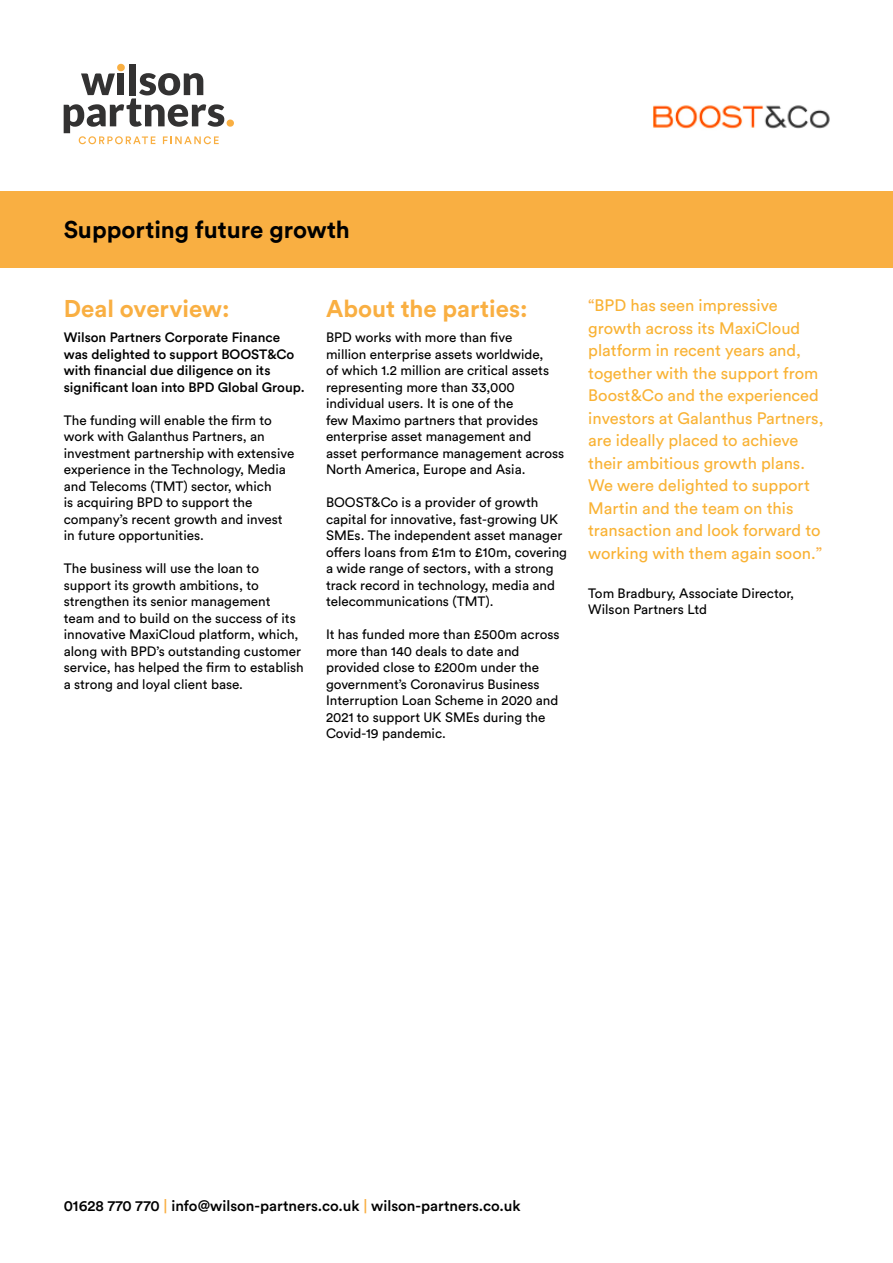
<style>
.page{position:relative;width:893px;height:1263px;background:#fff}
.page>*{position:absolute;margin:0;border:0;box-sizing:border-box;transform-origin:0 0}
.t1{font:700 24px "Circular Std";color:#f9af42}
.t2{font:700 24px "Circular Std";color:#000}
.t3{font:16.5px/22.5px "Circular Std";color:#f9b234}
.t4{font:500 15px "Circular Std";color:#000}
.t5{font:13.5px/16.5px "Circular Std";color:#000}
.t6{font:500 13.5px/16.5px "Circular Std";color:#000}
.s1{color:#f9af42}
</style>
<div class="page">
<div style="left:0;top:191px;width:893px;height:77px;background:#f9af42"></div>
<svg style="left:64px;top:64px;width:170px;height:80px"></svg>
<img style="left:653px;top:105px;width:177px;height:24px">
<h1 class="t2" style="left:64px;top:214px;width:287px">Supporting future growth</h1>
<h1 class="t1" style="left:64px;top:293px;width:167px">Deal overview:</h1>
<p class="t6" style="left:64px;top:329px;width:242px">Wilson Partners Corporate Finance was delighted to support BOOST&amp;Co with financial due diligence on its significant loan into BPD Global Group.</p>
<p class="t5" style="left:64px;top:411px;width:232px">The funding will enable the firm to work with Galanthus Partners, an investment partnership with extensive experience in the Technology, Media and Telecoms (TMT) sector, which<br>is acquiring BPD to support the company’s recent growth and invest in future opportunities.</p>
<p class="t5" style="left:64px;top:560px;width:242px">The business will use the loan to support its growth ambitions, to strengthen its senior management team and to build on the success of its innovative MaxiCloud platform, which, along with BPD’s outstanding customer service, has helped the firm to establish a strong and loyal client base.</p>
<h1 class="t1" style="left:326px;top:293px;width:203px">About the parties:</h1>
<p class="t5" style="left:326px;top:329px;width:240px">BPD works with more than five<br>million enterprise assets worldwide,<br>of which 1.2 million are critical assets representing more than 33,000 individual users. It is one of the<br>few Maximo partners that provides enterprise asset management and asset performance management across North America, Europe and Asia.</p>
<p class="t5" style="left:326px;top:494px;width:243px">BOOST&amp;Co is a provider of growth capital for innovative, fast-growing UK SMEs. The independent asset manager offers loans from £1m to £10m, covering a wide range of sectors, with a strong track record in technology, media and telecommunications (TMT).</p>
<p class="t5" style="left:326px;top:626px;width:235px">It has funded more than £500m across more than 140 deals to date and provided close to £200m under the government’s Coronavirus Business<br>Interruption Loan Scheme in 2020 and<br>2021 to support UK SMEs during the<br>Covid-19 pandemic.</p>
<p class="t3" style="left:588px;top:294px;width:237px"><span class="s1">“</span>BPD has seen impressive growth across its MaxiCloud platform in recent years and, together with the support from<br>Boost&amp;Co and the experienced investors at Galanthus Partners, are ideally placed to achieve their ambitious growth plans.<br>We were delighted to support<br>Martin and the team on this transaction and look forward to working with them again soon.<span class="s1">”</span></p>
<p class="t5" style="left:588px;top:584px;width:208px">Tom Bradbury, Associate Director,<br>Wilson Partners Ltd</p>
<p class="t4" style="left:64px;top:1197px;width:458px">01628 770 770 <span class="s1">|</span> info@wilson-partners.co.uk <span class="s1">|</span> wilson-partners.co.uk</p>
</div>
